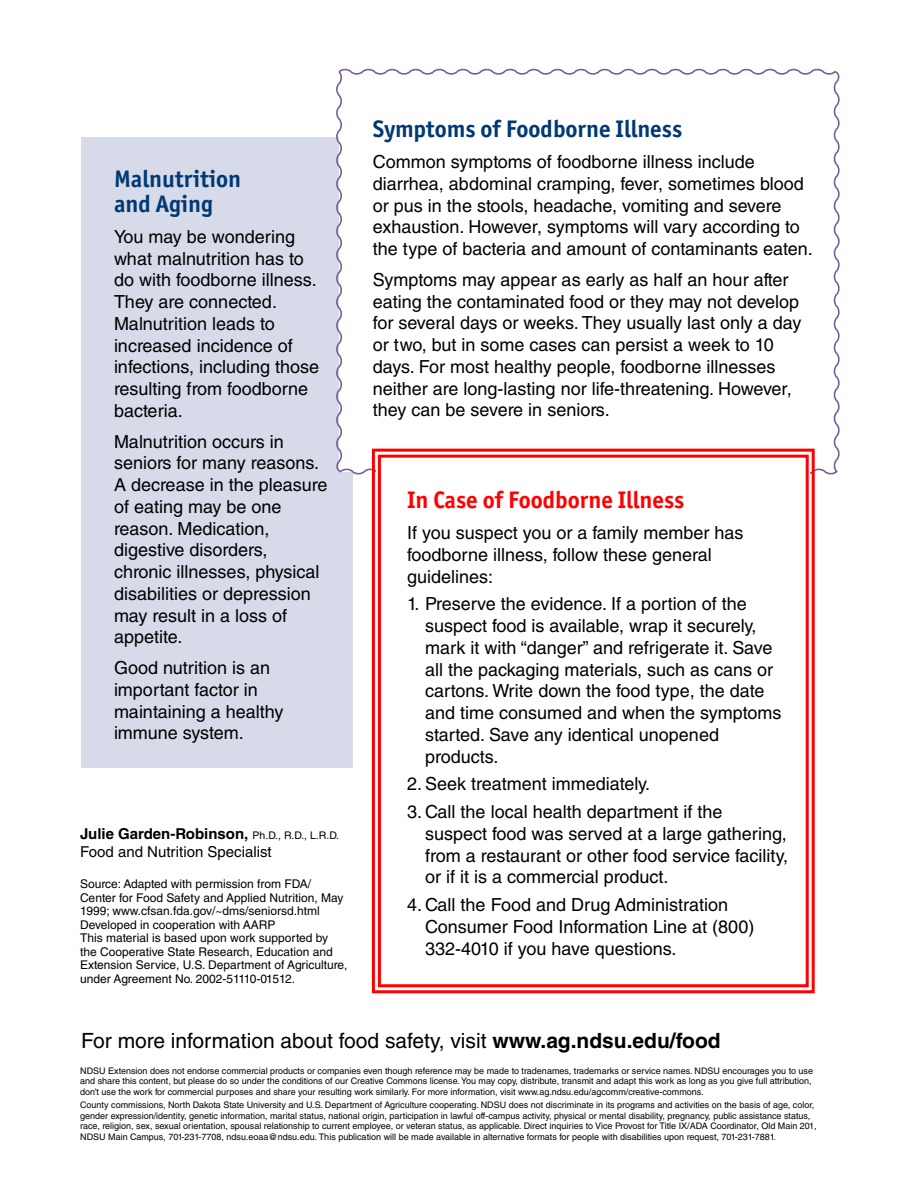
<style>
.page{position:relative;width:918px;height:1188px;background:#fff}
.page>*{position:absolute;margin:0;border:0;box-sizing:border-box;transform-origin:0 0}
.New_Subhead_1{font:700 24px/25.5px "Officina Sans ITC Std";color:#003974}
.New_Subhead_1-2{font:700 24px "Officina Sans ITC Std";color:#f00}
.Body_text{font:21px "Helvetica LT Std";color:#000}
.Body_text-2{font:18px/21.8px "Helvetica LT Std";color:#000}
.Body_text-3{font:700 15px "Helvetica LT Std";color:#000}
.Body_text-4{font:15px "Helvetica LT Std";color:#000}
.Body_text-5{font:12px/13.5px "Helvetica LT Std";color:#000}
.t1{font:9px/10.5px "Helvetica LT Std";color:#000}
.s1{font-weight:400;font-size:10.5px}
.s2{font-weight:700}
</style>
<div class="page">
<div style="left:81px;top:137px;width:272px;height:631px;background:#d7dae9"></div>
<svg style="left:336px;top:68px;width:504px;height:407px"></svg>
<svg style="left:370px;top:447px;width:446px;height:547px"></svg>
<div style="left:378px;top:455px;width:431px;height:532px;border:3px solid #f00"></div>
<p class="New_Subhead_1" style="left:114px;top:166px;width:129px">Malnutrition and Aging</p>
<p class="Body_text-2" style="left:114px;top:226px;width:207px">You may be wondering what malnutrition has to do with foodborne illness.<br>They are connected.<br>Malnutrition leads to increased incidence of infections, including those resulting from foodborne bacteria.</p>
<p class="Body_text-2" style="left:114px;top:430px;width:215px">Malnutrition occurs in seniors for many reasons.<br>A decrease in the pleasure of eating may be one reason. Medication, digestive disorders, chronic illnesses, physical disabilities or depression may result in a loss of appetite.</p>
<p class="Body_text-2" style="left:114px;top:657px;width:171px">Good nutrition is an important factor in maintaining a healthy immune system.</p>
<p class="Body_text-3" style="left:80px;top:824px;width:260px">Julie Garden-Robinson, <span class="s1">Ph.D., R.D., L.R.D.</span></p>
<p class="Body_text-4" style="left:80px;top:843px;width:193px">Food and Nutrition Specialist</p>
<p class="Body_text-5" style="left:80px;top:877px;width:265px">Source: Adapted with permission from FDA/<br>Center for Food Safety and Applied Nutrition, May<br>1999; www.cfsan.fda.gov/~dms/seniorsd.html</p>
<p class="Body_text-5" style="left:80px;top:918px;width:197px">Developed in cooperation with AARP</p>
<p class="Body_text-5" style="left:80px;top:931px;width:269px">This material is based upon work supported by the Cooperative State Research, Education and Extension Service, U.S. Department of Agriculture, under Agreement No. 2002-51110-01512.</p>
<p class="New_Subhead_1" style="left:373px;top:116px;width:311px">Symptoms of Foodborne Illness</p>
<p class="Body_text-2" style="left:373px;top:151px;width:441px">Common symptoms of foodborne illness include diarrhea, abdominal cramping, fever, sometimes blood or pus in the stools, headache, vomiting and severe exhaustion. However, symptoms will vary according to the type of bacteria and amount of contaminants eaten.</p>
<p class="Body_text-2" style="left:373px;top:269px;width:430px">Symptoms may appear as early as half an hour after eating the contaminated food or they may not develop for several days or weeks. They usually last only a day or two, but in some cases can persist a week to 10 days. For most healthy people, foodborne illnesses neither are long-lasting nor life-threatening. However, they can be severe in seniors.</p>
<p class="New_Subhead_1-2" style="left:407px;top:485px;width:279px">In Case of Foodborne Illness</p>
<p class="Body_text-2" style="left:407px;top:522px;width:338px">If you suspect you or a family member has foodborne illness, follow these general guidelines:</p>
<p class="Body_text-2" style="left:425px;top:593px;width:358px;text-indent:-18px">1. Preserve the evidence. If a portion of the suspect food is available, wrap it securely, mark it with “danger” and refrigerate it. Save all the packaging materials, such as cans or cartons. Write down the food type, the date and time consumed and when the symptoms started. Save any identical unopened products.</p>
<p class="Body_text-2" style="left:407px;top:773px;width:245px">2. Seek treatment immediately.</p>
<p class="Body_text-2" style="left:425px;top:801px;width:364px;text-indent:-18px">3. Call the local health department if the suspect food was served at a large gathering, from a restaurant or other food service facility, or if it is a commercial product.</p>
<p class="Body_text-2" style="left:425px;top:894px;width:331px;text-indent:-18px">4. Call the Food and Drug Administration<br>Consumer Food Information Line at (800)<br>332-4010 if you have questions.</p>
<p class="Body_text" style="left:81px;top:1028px;width:641px">For more information about food safety, visit <span class="s2">www.ag.ndsu.edu/food</span></p>
<p class="t1" style="left:80px;top:1066px;width:734px">NDSU Extension does not endorse commercial products or companies even though reference may be made to tradenames, trademarks or service names. NDSU encourages you to use and share this content, but please do so under the conditions of our Creative Commons license. You may copy, distribute, transmit and adapt this work as long as you give full attribution, don’t use the work for commercial purposes and share your resulting work similarly. For more information, visit www.ag.ndsu.edu/agcomm/creative-commons.</p>
<p class="t1" style="left:80px;top:1100px;width:738px">County commissions, North Dakota State University and U.S. Department of Agriculture cooperating. NDSU does not discriminate in its programs and activities on the basis of age, color, gender expression/identity, genetic information, marital status, national origin, participation in lawful off-campus activity, physical or mental disability, pregnancy, public assistance status, race, religion, sex, sexual orientation, spousal relationship to current employee, or veteran status, as applicable. Direct inquiries to Vice Provost for Title IX/ADA Coordinator, Old Main 201, NDSU Main Campus, 701-231-7708, ndsu.eoaa@ndsu.edu. This publication will be made available in alternative formats for people with disabilities upon request, 701-231-7881.</p>
</div>
